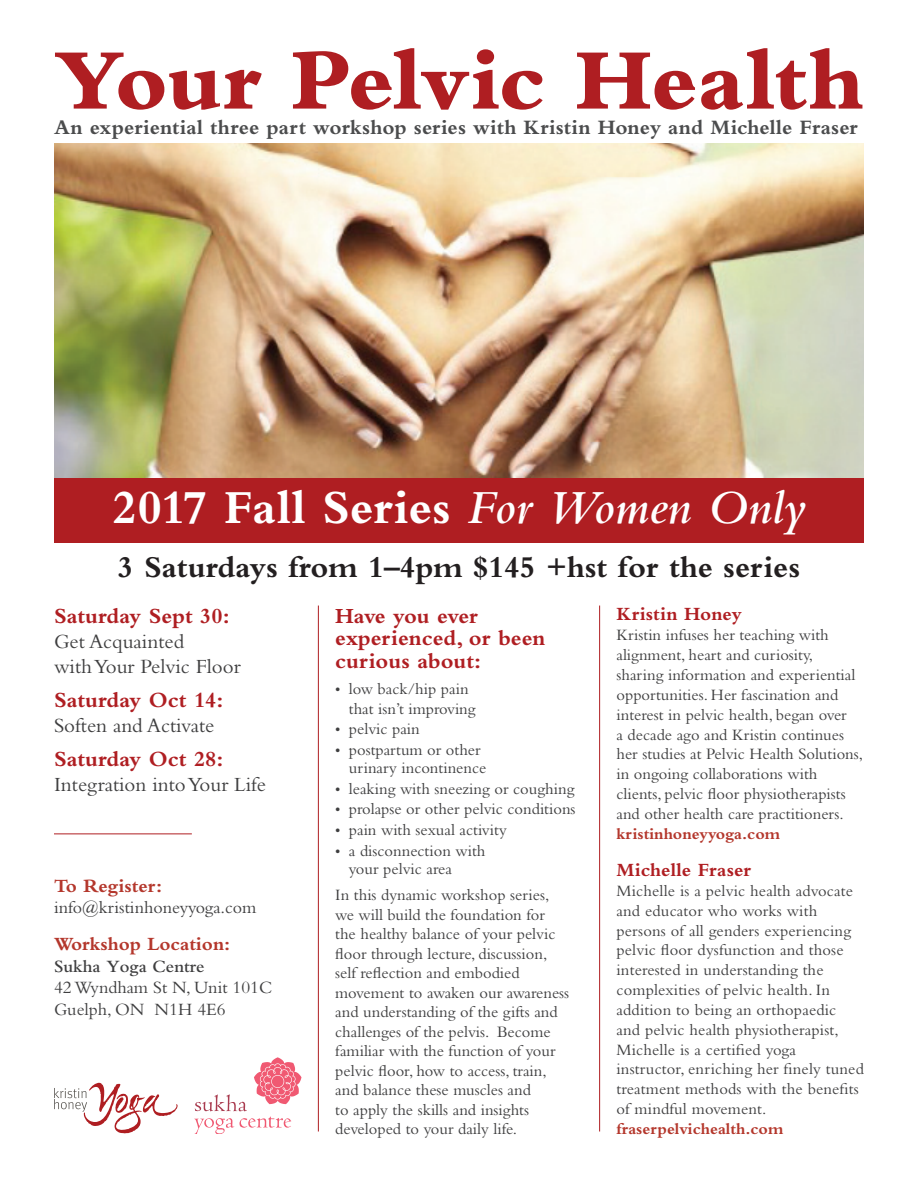
<style>
.page{position:relative;width:918px;height:1188px;background:#fff}
.page>*{position:absolute;margin:0;border:0;box-sizing:border-box;transform-origin:0 0}
.t1{font:800 90px "Bembo";letter-spacing:-.02em;color:#af1e22}
.t2{font:700 49.5px "Bembo";color:#fff}
.t3{font:700 31.5px "Bembo";color:#231f20}
.t4{font:700 22.5px/22.5px "Bembo";color:#af1e22}
.t5{font:700 21.3px "Bembo";letter-spacing:.005em;color:#4b4c4d}
.t6{font:21px/25.2px "Bembo";color:#3e3e3f}
.t7{font:700 19.5px "Bembo";color:#b4372c}
.t8{font:700 19.5px "Bembo";letter-spacing:.005em;color:#af1e22}
.t9{font:18px "Bembo";color:#3e3e3f}
.t10{font:600 18px "M Bembo";color:#3e3e3f}
.body_copy{font:16.5px/19.8px "Bembo";color:#3e3e3f}
.s1{font-family:"M Bembo";font-weight:600;font-style:italic}
.s2{font-weight:700;color:#b4372c}
.s3{font-size:15px}
</style>
<div class="page">
<hr style="left:599px;top:606px;width:1px;height:526px;background:#af1e22">
<hr style="left:318px;top:606px;width:1px;height:526px;background:#af1e22">
<hr style="left:54px;top:834px;width:138px;height:1px;background:#af1e22">
<img style="left:54px;top:143px;width:810px;height:335px">
<div style="left:54px;top:478px;width:810px;height:65px;background:#af1e22"></div>
<svg style="left:54px;top:1083px;width:124px;height:50px"></svg>
<svg style="left:194px;top:1057px;width:107px;height:77px"></svg>
<p class="t1" style="left:54px;top:30px;width:812px">Your Pelvic Health</p>
<p class="t5" style="left:54px;top:116px;width:806px">An experiential three part workshop series with Kristin Honey and Michelle Fraser</p>
<p class="t2" style="left:113px;top:480px;width:694px">2017 Fall Series <span class="s1">For Women Only</span></p>
<p class="t3" style="left:118px;top:549px;width:684px">3 Saturdays from 1–4pm $145 +hst for the series</p>
<p class="t4" style="left:54px;top:604px;width:177px">Saturday Sept 30:</p>
<p class="t6" style="left:54px;top:628px;width:188px">Get Acquainted<br>with Your Pelvic Floor</p>
<p class="t4" style="left:54px;top:689px;width:171px">Saturday Oct 14:</p>
<p class="t6" style="left:54px;top:713px;width:162px">Soften and Activate</p>
<p class="t4" style="left:54px;top:747px;width:171px">Saturday Oct 28:</p>
<p class="t6" style="left:54px;top:772px;width:214px">Integration into Your Life</p>
<p class="t8" style="left:616px;top:604px;width:127px">Kristin Honey</p>
<p class="body_copy" style="left:616px;top:625px;width:248px">Kristin infuses her teaching with alignment, heart and curiosity, sharing information and experiential opportunities. Her fascination and interest in pelvic health, began over<br>a decade ago and Kristin continues her studies at Pelvic Health Solutions, in ongoing collaborations with clients, pelvic floor physiotherapists and other health care practitioners. <span class="s2">kristinhoneyyoga.com</span></p>
<p class="t8" style="left:616px;top:859px;width:136px">Michelle Fraser</p>
<p class="body_copy" style="left:616px;top:881px;width:249px">Michelle is a pelvic health advocate and educator who works with persons of all genders experiencing pelvic floor dysfunction and those interested in understanding the complexities of pelvic health. In addition to being an orthopaedic and pelvic health physiotherapist,<br>Michelle is a certified yoga instructor, enriching her finely tuned treatment methods with the benefits of mindful movement. <span class="s2">fraserpelvichealth.com</span></p>
<p class="t4" style="left:335px;top:604px;width:212px">Have you ever experienced, or been curious about:</p>
<p class="body_copy" style="left:349px;top:679px;width:128px;text-indent:-14px"><span class="s3">•</span> low back/hip pain that isn’t improving</p>
<p class="body_copy" style="left:335px;top:719px;width:86px"><span class="s3">•</span> pelvic pain</p>
<p class="body_copy" style="left:349px;top:740px;width:139px;line-height:18px;text-indent:-14px"><span class="s3">•</span> postpartum or other urinary incontinence</p>
<p class="body_copy" style="left:335px;top:778px;width:241px"><span class="s3">•</span> leaking with sneezing or coughing</p>
<p class="body_copy" style="left:335px;top:799px;width:242px"><span class="s3">•</span> prolapse or other pelvic conditions</p>
<p class="body_copy" style="left:335px;top:820px;width:173px"><span class="s3">•</span> pain with sexual activity</p>
<p class="body_copy" style="left:349px;top:841px;width:138px;line-height:18px;text-indent:-14px"><span class="s3">•</span> a disconnection with your pelvic area</p>
<p class="body_copy" style="left:335px;top:885px;width:235px">In this dynamic workshop series, we will build the foundation for the healthy balance of your pelvic floor through lecture, discussion, self reflection and embodied movement to awaken our awareness and understanding of the gifts and challenges of the pelvis. Become familiar with the function of your pelvic floor, how to access, train, and balance these muscles and<br>to apply the skills and insights developed to your daily life.</p>
<p class="t7" style="left:54px;top:875px;width:110px">To Register:</p>
<p class="t9" style="left:54px;top:897px;width:204px">info@kristinhoneyyoga.com</p>
<p class="t7" style="left:54px;top:933px;width:178px">Workshop Location:</p>
<p class="t10" style="left:54px;top:956px;width:152px">Sukha Yoga Centre</p>
<p class="t9" style="left:54px;top:977px;width:220px">42 Wyndham St N, Unit 101C</p>
<p class="t9" style="left:54px;top:999px;width:173px">Guelph, ON N1H 4E6</p>
</div>
